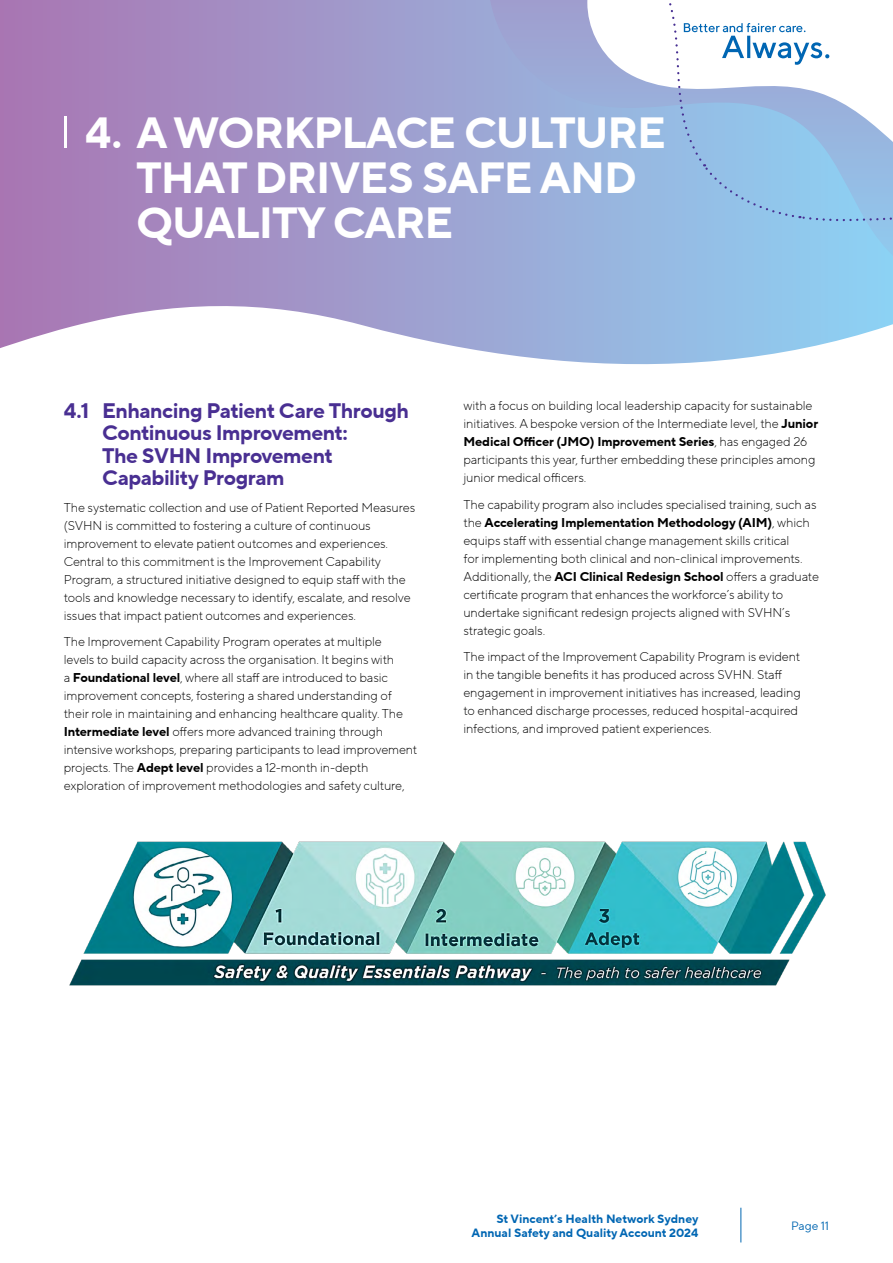
<style>
.page{position:relative;width:893px;height:1263px;background:#fff}
.page>*{position:absolute;margin:0;border:0;box-sizing:border-box;transform-origin:0 0}
.t1{font:700 43.5px/45px "TT Norms Pro";letter-spacing:-.025em;color:#fff}
.t2{font:700 21px/22.5px "TT Norms Pro";letter-spacing:-.02em;color:#492f92}
.t3{font:300 12.75px/18px "TT Norms Pro";letter-spacing:-.01em;color:#000}
.t4{font:700 12px/14.4px "TT Norms Pro";color:#0066b3;text-align:right}
.t5{font:12px "TT Norms Pro";color:#0066b1}
.s1{font-weight:700}
</style>
<div class="page">
<svg style="left:0;top:0;width:488px;height:262px;background:#a28ec3"></svg>
<svg style="left:0;top:262px;width:893px;height:103px"></svg>
<hr style="left:64px;top:117px;width:3px;height:31px;background:#fff">
<img style="left:69px;top:841px;width:757px;height:145px">
<svg style="left:488px;top:0;width:405px;height:269px;background:#98b2dd"></svg>
<svg style="left:587px;top:0;width:68px;height:214px;fill:#99b7e0"></svg>
<svg style="left:655px;top:0;width:238px;height:222px"></svg>
<h1 class="t1" style="left:136px;top:110px;width:532px;text-indent:-51px">4. A WORKPLACE CULTURE<br>THAT DRIVES SAFE AND<br>QUALITY CARE</h1>
<h2 class="t2" style="left:102px;top:399px;width:308px;text-indent:-38px">4.1 Enhancing Patient Care Through<br>Continuous Improvement:<br>The SVHN Improvement<br>Capability Program</h2>
<p class="t3" style="left:64px;top:498px;width:353px">The systematic collection and use of Patient Reported Measures (SVHN is committed to fostering a culture of continuous improvement to elevate patient outcomes and experiences.<br>Central to this commitment is the Improvement Capability Program, a structured initiative designed to equip staff with the tools and knowledge necessary to identify, escalate, and resolve issues that impact patient outcomes and experiences.</p>
<p class="t3" style="left:64px;top:633px;width:355px">The Improvement Capability Program operates at multiple<br>levels to build capacity across the organisation. It begins with<br>a <span class="s1">Foundational level</span>, where all staff are introduced to basic improvement concepts, fostering a shared understanding of their role in maintaining and enhancing healthcare quality. The <span class="s1">Intermediate level</span> offers more advanced training through intensive workshops, preparing participants to lead improvement projects. The <span class="s1">Adept level</span> provides a 12-month in-depth exploration of improvement methodologies and safety culture,</p>
<p class="t3" style="left:463px;top:396px;width:356px">with a focus on building local leadership capacity for sustainable initiatives. A bespoke version of the Intermediate level, the <span class="s1">Junior Medical Officer (JMO) Improvement Series</span>, has engaged 26 participants this year, further embedding these principles among junior medical officers.</p>
<p class="t3" style="left:463px;top:495px;width:357px">The capability program also includes specialised training, such as the <span class="s1">Accelerating Implementation Methodology (AIM)</span>, which equips staff with essential change management skills critical<br>for implementing both clinical and non-clinical improvements.<br>Additionally, the <span class="s1">ACI Clinical Redesign School</span> offers a graduate certificate program that enhances the workforce’s ability to undertake significant redesign projects aligned with SVHN’s strategic goals.</p>
<p class="t3" style="left:463px;top:647px;width:339px">The impact of the Improvement Capability Program is evident in the tangible benefits it has produced across SVHN. Staff engagement in improvement initiatives has increased, leading to enhanced discharge processes, reduced hospital-acquired infections, and improved patient experiences.</p>
<p class="t4" style="left:472px;top:1211px;width:228px">St Vincent’s Health Network Sydney<br>Annual Safety and Quality Account 2024</p>
<p class="t5" style="left:791px;top:1217px;width:39px">Page 11</p>
</div>
